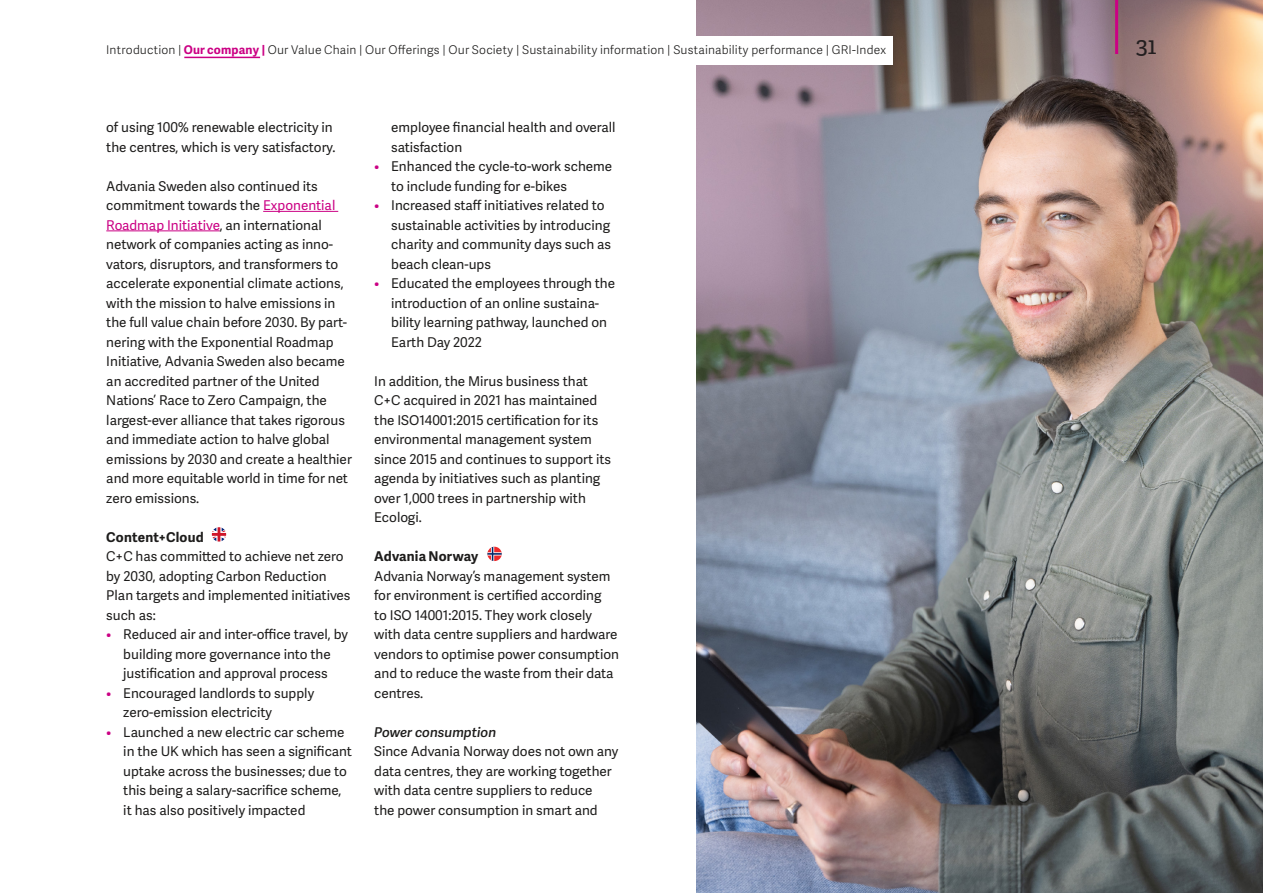
<style>
.page{position:relative;width:1263px;height:893px;background:#fff}
.page>*{position:absolute;margin:0;border:0;box-sizing:border-box;transform-origin:0 0}
.t1{font:24px "Adelle";color:#231f20}
.Brödtext_1{font:13.5px/19.5px "Adelle Sans";color:#1d1c1b}
.Rubrik_3{font:700 13.5px "Adelle Sans";letter-spacing:.01em;color:#1d1c1b}
.Brödtext_1-2{font:italic 600 13.5px "Adelle Sans";color:#1d1c1b}
.t2{font:300 12px "Adelle Sans";letter-spacing:.015em;color:#1d1c1b}
.s1{font-weight:700;color:#cb0084}
.s2{color:#cb0084}
</style>
<div class="page">
<hr style="left:263px;top:211px;width:75px;height:1px;background:#cb0084">
<hr style="left:106px;top:231px;width:114px;height:1px;background:#cb0084">
<img style="left:697px;top:0;width:566px;height:893px">
<svg style="left:212px;top:527px;width:14px;height:15px"></svg>
<svg style="left:487px;top:547px;width:15px;height:14px"></svg>
<div style="left:92px;top:36px;width:801px;height:29px;background:#fff"></div>
<hr style="left:1115px;top:0;width:3px;height:54px;background:#cb0084">
<hr style="left:184px;top:57px;width:76px;height:1px;background:#cb0084">
<p class="t2" style="left:106px;top:41px;width:781px">Introduction | <span class="s1">Our company |</span> Our Value Chain | Our Offerings | Our Society | Sustainability information | Sustainability performance | GRI-Index</p>
<h1 class="t1" style="left:1136px;top:31px;width:22px">31</h1>
<p class="Brödtext_1" style="left:106px;top:117px;width:231px">of using 100% renewable electricity in the centres, which is very satisfactory.</p>
<p class="Brödtext_1" style="left:106px;top:176px;width:247px">Advania Sweden also continued its commitment towards the <span class="s2">Exponential Roadmap Initiative</span>, an international network of companies acting as inno&shy;vators, disruptors, and transformers to accelerate exponential climate actions, with the mission to halve emissions in the full value chain before 2030. By part&shy;nering with the Exponential Roadmap Initiative, Advania Sweden also became an accredited partner of the United Nations’ Race to Zero Campaign, the largest-ever alliance that takes rigorous and immediate action to halve global emissions by 2030 and create a healthier and more equitable world in time for net zero emissions.</p>
<p class="Rubrik_3" style="left:106px;top:527px;width:99px">Content+Cloud</p>
<p class="Brödtext_1" style="left:106px;top:546px;width:246px">C+C has committed to achieve net zero by 2030, adopting Carbon Reduction<br>Plan targets and implemented initiatives such as:</p>
<p class="Brödtext_1" style="left:106px;top:624px;width:243px;text-align:center"><span class="s2">•</span> Reduced air and inter-office travel, by building more governance into the justification and approval process</p>
<p class="Brödtext_1" style="left:123px;top:683px;width:192px;text-indent:-17px"><span class="s2">•</span> Encouraged landlords to supply zero-emission electricity</p>
<p class="Brödtext_1" style="left:123px;top:722px;width:230px;text-indent:-17px"><span class="s2">•</span> Launched a new electric car scheme in the UK which has seen a significant uptake across the businesses; due to this being a salary-sacrifice scheme, it has also positively impacted</p>
<p class="Brödtext_1" style="left:391px;top:117px;width:226px">employee financial health and overall satisfaction</p>
<p class="Brödtext_1" style="left:391px;top:156px;width:223px;text-indent:-17px"><span class="s2">•</span> Enhanced the cycle-to-work scheme to include funding for e-bikes</p>
<p class="Brödtext_1" style="left:391px;top:195px;width:221px;text-indent:-17px"><span class="s2">•</span> Increased staff initiatives related to sustainable activities by introducing charity and community days such as beach clean-ups</p>
<p class="Brödtext_1" style="left:391px;top:273px;width:225px;text-indent:-17px"><span class="s2">•</span> Educated the employees through the introduction of an online sustaina&shy;bility learning pathway, launched on<br>Earth Day 2022</p>
<p class="Brödtext_1" style="left:374px;top:371px;width:238px">In addition, the Mirus business that C+C acquired in 2021 has maintained the ISO14001:2015 certification for its environmental management system since 2015 and continues to support its agenda by initiatives such as planting over 1,000 trees in partnership with Ecologi.</p>
<p class="Rubrik_3" style="left:374px;top:546px;width:106px">Advania Norway</p>
<p class="Brödtext_1" style="left:374px;top:566px;width:246px">Advania Norway’s management system for environment is certified according<br>to ISO 14001:2015. They work closely with data centre suppliers and hardware vendors to optimise power consumption and to reduce the waste from their data centres.</p>
<p class="Brödtext_1-2" style="left:374px;top:722px;width:124px">Power consumption</p>
<p class="Brödtext_1" style="left:374px;top:741px;width:246px">Since Advania Norway does not own any data centres, they are working together with data centre suppliers to reduce<br>the power consumption in smart and</p>
</div>
